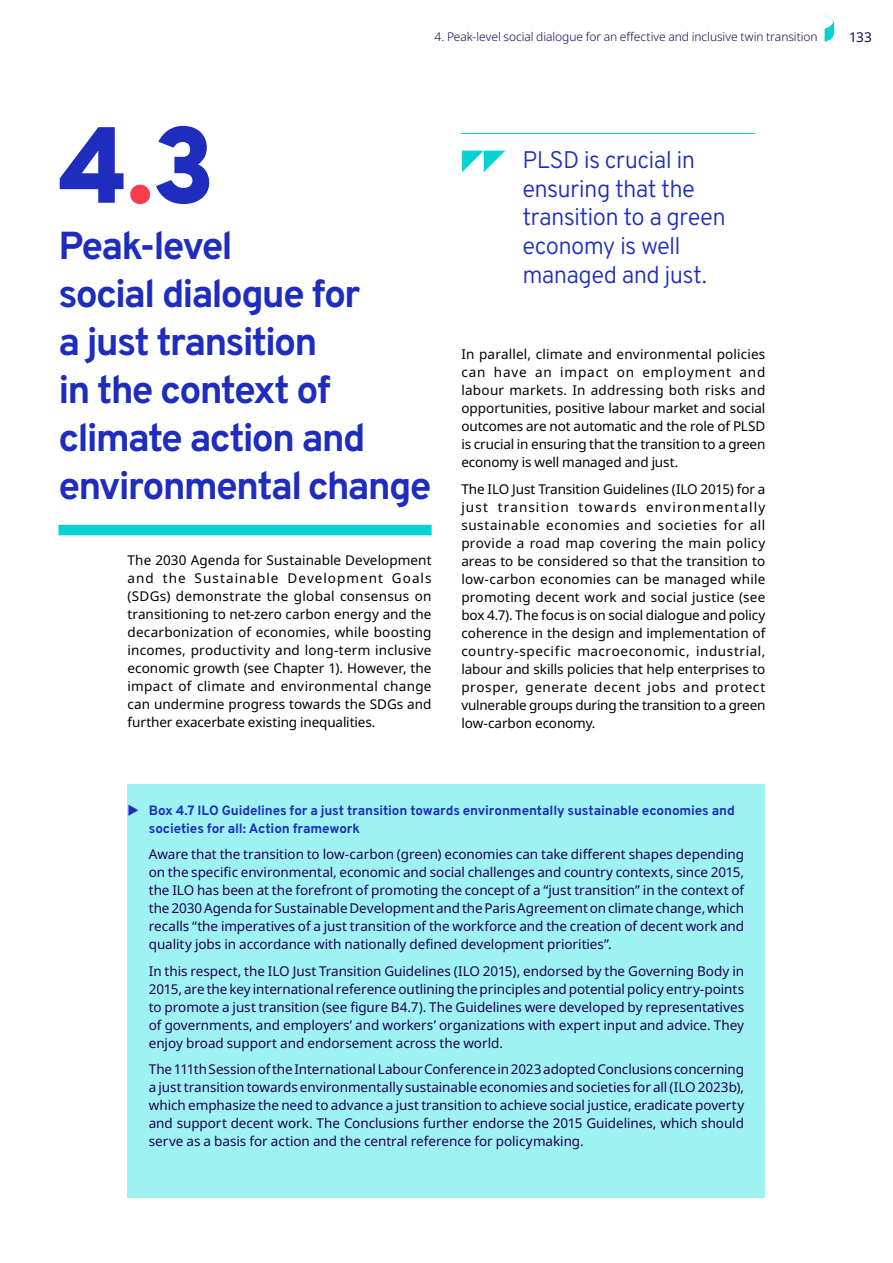
<style>
.page{position:relative;width:893px;height:1263px;background:#fff}
.page>*{position:absolute;margin:0;border:0;box-sizing:border-box;transform-origin:0 0}
.Chapter_subnumero{font:900 108px "Overpass";color:#1e2dbe}
.Heading_level_1{font:700 39px/48px "Overpass";letter-spacing:-.05em;color:#1e2dbe}
.t1{font:300 24px/28.8px "Overpass";letter-spacing:-.03em;color:#1e2dbe}
.Box_text_reg{font:13.5px/18px "Noto Sans";letter-spacing:-.005em;color:#230050;text-align:justify}
.Body_text_black{font:13.5px/18px "Noto Sans";letter-spacing:-.01em;color:#000;text-align:justify}
.Box_Title{font:700 13.5px/18px "Overpass";letter-spacing:-.01em;color:#1e2dbe}
.t2{font:300 12px "Noto Sans";letter-spacing:-.005em;color:#230050}
.s1{color:#fa3c4b}
</style>
<div class="page">
<div style="left:59px;top:525px;width:373px;height:10px;background:#05d2d2"></div>
<div style="left:128px;top:784px;width:637px;height:75px;background:#9ef2f2"></div>
<div style="left:128px;top:802px;width:637px;height:172px;background:#9ef2f2"></div>
<div style="left:128px;top:919px;width:637px;height:154px;background:#9ef2f2"></div>
<div style="left:128px;top:1017px;width:637px;height:154px;background:#9ef2f2"></div>
<div style="left:128px;top:1116px;width:637px;height:82px;background:#9ef2f2"></div>
<hr style="left:461px;top:133px;width:294px;height:1px;background:#05d2d2">
<svg style="left:462px;top:151px;width:43px;height:21px"></svg>
<svg style="left:819px;top:14px;width:16px;height:28px"></svg>
<p class="t2" style="left:435px;top:29px;width:385px">4. Peak-level social dialogue for an effective and inclusive twin transition</p>
<p class="Box_text_reg" style="left:849px;top:28px;width:24px">133</p>
<h1 class="Chapter_subnumero" style="left:59px;top:79px;width:159px">4<span class="s1">.</span>3</h1>
<h1 class="Heading_level_1" style="left:59px;top:220px;width:375px">Peak-level<br>social dialogue for<br>a just transition<br>in the context of climate action and environmental change</h1>
<p class="Body_text_black" style="left:128px;top:551px;width:306px">The 2030 Agenda for Sustainable Development and the Sustainable Development Goals (SDGs) demonstrate the global consensus on transitioning to net-zero carbon energy and the decarbonization of economies, while boosting incomes, productivity and long-term inclusive economic growth (see Chapter 1). However, the impact of climate and environmental change can undermine progress towards the SDGs and further exacerbate existing inequalities.</p>
<h3 class="t1" style="left:522px;top:144px;width:205px">PLSD is crucial in ensuring that the transition to a green economy is well managed and just.</h3>
<p class="Body_text_black" style="left:461px;top:345px;width:306px">In parallel, climate and environmental policies can have an impact on employment and labour markets. In addressing both risks and opportunities, positive labour market and social outcomes are not automatic and the role of PLSD is crucial in ensuring that the transition to a green economy is well managed and just.</p>
<p class="Body_text_black" style="left:461px;top:480px;width:306px">The ILO Just Transition Guidelines (ILO 2015) for a just transition towards environmentally sustainable economies and societies for all provide a road map covering the main policy areas to be considered so that the transition to low-carbon economies can be managed while promoting decent work and social justice (see box 4.7). The focus is on social dialogue and policy coherence in the design and implementation of country-specific macroeconomic, industrial, labour and skills policies that help enterprises to prosper, generate decent jobs and protect vulnerable groups during the transition to a green low-carbon economy.</p>
<p class="Box_Title" style="left:149px;top:800px;width:588px">Box 4.7 ILO Guidelines for a just transition towards environmentally sustainable economies and societies for all: Action framework</p>
<p class="Box_text_reg" style="left:149px;top:845px;width:597px">Aware that the transition to low-carbon (green) economies can take different shapes depending on the specific environmental, economic and social challenges and country contexts, since 2015, the ILO has been at the forefront of promoting the concept of a “just transition” in the context of the 2030 Agenda for Sustainable Development and the Paris Agreement on climate change, which recalls “the imperatives of a just transition of the workforce and the creation of decent work and quality jobs in accordance with nationally defined development priorities”.</p>
<p class="Box_text_reg" style="left:149px;top:962px;width:597px">In this respect, the ILO Just Transition Guidelines (ILO 2015), endorsed by the Governing Body in 2015, are the key international reference outlining the principles and potential policy entry-points to promote a just transition (see figure B4.7). The Guidelines were developed by representatives of governments, and employers’ and workers’ organizations with expert input and advice. They enjoy broad support and endorsement across the world.</p>
<p class="Box_text_reg" style="left:149px;top:1060px;width:597px">The 111th Session of the International Labour Conference in 2023 adopted Conclusions concerning a just transition towards environmentally sustainable economies and societies for all (ILO 2023b), which emphasize the need to advance a just transition to achieve social justice, eradicate poverty and support decent work. The Conclusions further endorse the 2015 Guidelines, which should serve as a basis for action and the central reference for policymaking.</p>
</div>
